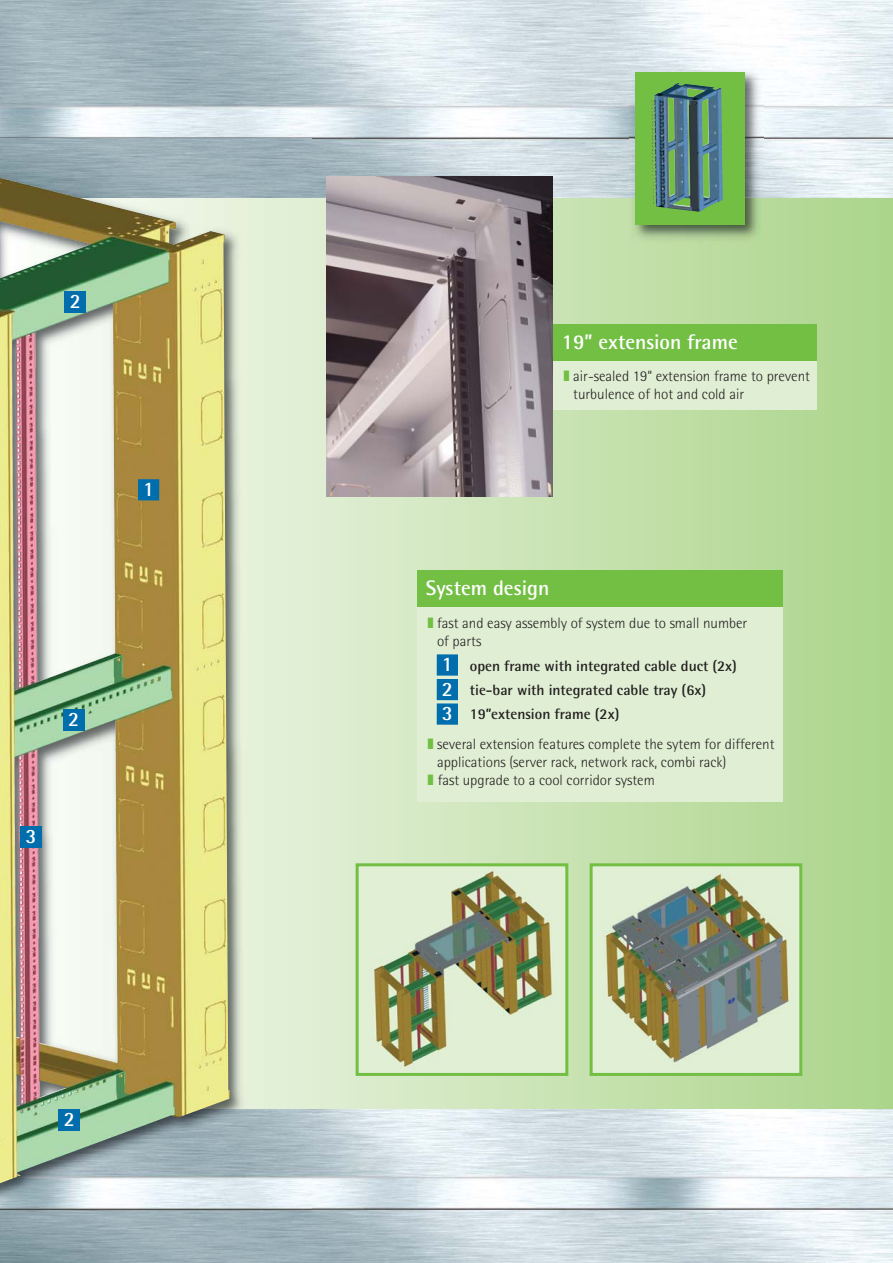
<style>
.page{position:relative;width:893px;height:1263px;background:#fff}
.page>*{position:absolute;margin:0;border:0;box-sizing:border-box;transform-origin:0 0}
.t1{font:700 21px "Agfa Rotis Semisans";color:#fff}
.t2{font:700 20.4px/24.6px "Agfa Rotis Semisans";color:#fff;text-align:justify}
.t3{font:300 15px/18px "Agfa Rotis Semisans";color:#231f20}
.t4{font:700 15px/24px "Agfa Rotis Semisans";color:#231f20}
</style>
<div class="page">
<svg style="left:311px;top:198px;width:581px;height:912px"></svg>
<img style="left:0;top:0;width:892px;height:198px">
<img style="left:0;top:1110px;width:892px;height:153px">
<img style="left:629px;top:65px;width:135px;height:179px">
<img style="left:634px;top:71px;width:119px;height:167px">
<img style="left:651px;top:86px;width:21px;height:16px">
<div style="left:553px;top:360px;width:263px;height:50px;background:#e0efd4"></div>
<div style="left:553px;top:324px;width:263px;height:36px;background:#72bf44"></div>
<img style="left:326px;top:176px;width:227px;height:321px">
<img style="left:359px;top:867px;width:205px;height:205px">
<div style="left:355px;top:863px;width:213px;height:213px;border:3px solid #72bf44"></div>
<img style="left:593px;top:867px;width:205px;height:205px">
<div style="left:589px;top:863px;width:213px;height:213px;border:3px solid #72bf44"></div>
<div style="left:416px;top:606px;width:366px;height:195px;background:#e0efd4"></div>
<div style="left:416px;top:570px;width:366px;height:37px;background:#72bf44"></div>
<div style="left:436px;top:654px;width:22px;height:22px;background:#006dad"></div>
<div style="left:436px;top:679px;width:22px;height:21px;background:#006dad"></div>
<div style="left:436px;top:703px;width:22px;height:22px;background:#006dad"></div>
<img style="left:0;top:138px;width:311px;height:1100px">
<img style="left:0;top:177px;width:230px;height:1007px">
<div style="left:138px;top:479px;width:21px;height:21px;background:#006dad"></div>
<div style="left:63px;top:710px;width:21px;height:21px;background:#006dad"></div>
<div style="left:65px;top:291px;width:21px;height:22px;background:#006dad"></div>
<div style="left:59px;top:1109px;width:21px;height:22px;background:#006dad"></div>
<div style="left:20px;top:826px;width:22px;height:21px;background:#006dad"></div>
<h2 class="t2" style="left:70px;top:291px;width:12px">2</h2>
<h2 class="t2" style="left:143px;top:479px;width:13px">1</h2>
<h2 class="t2" style="left:68px;top:709px;width:12px">2</h2>
<h2 class="t2" style="left:26px;top:826px;width:13px">3</h2>
<h2 class="t2" style="left:64px;top:1109px;width:12px">2</h2>
<h1 class="t1" style="left:562px;top:334px;width:177px">19” extension frame</h1>
<p class="t3" style="left:573px;top:369px;width:238px">air-sealed 19“ extension frame to prevent turbulence of hot and cold air</p>
<h1 class="t1" style="left:426px;top:581px;width:125px">System design</h1>
<p class="t3" style="left:437px;top:615px;width:312px">fast and easy assembly of system due to small number of parts</p>
<p class="t4" style="left:470px;top:656px;width:269px">open frame with integrated cable duct (2x) tie-bar with integrated cable tray (6x)<br>19”extension frame (2x)</p>
<p class="t3" style="left:437px;top:737px;width:339px">several extension features complete the sytem for different applications (server rack, network rack, combi rack)<br>fast upgrade to a cool corridor system</p>
<h2 class="t2" style="left:442px;top:654px;width:13px">1<br>2<br>3</h2>
</div>
